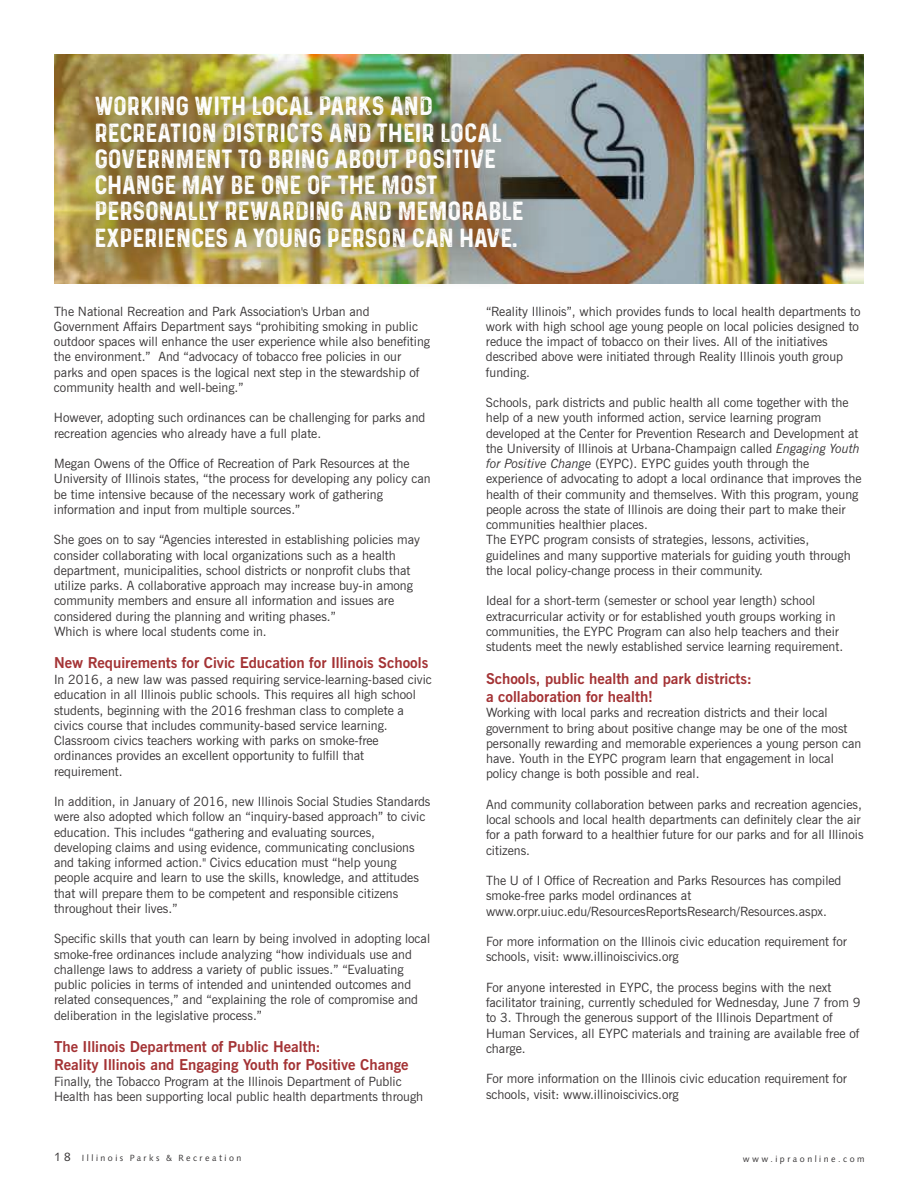
<style>
.page{position:relative;width:918px;height:1188px;background:#fff}
.page>*{position:absolute;margin:0;border:0;box-sizing:border-box;transform-origin:0 0}
.t1{font:21px/26.2px "Prequel Demo";color:#fefefe}
.t2{font:700 15px/18px "News Gothic BT";color:#a43335}
.t3{font:12.75px/15.3px "News Gothic BT";color:#373435}
.t4{font:12px "Humanist 531 BT Roman A";color:#373435}
.t5{font:9px "Humanist 531 BT Roman A";letter-spacing:.28em;color:#373435}
.s1{font-style:italic}
</style>
<div class="page">
<img style="left:580px;top:54px;width:284px;height:230px">
<div style="left:51px;top:51px;width:529px;height:263px;background:#373435;opacity:.98"></div>
<h1 class="t1" style="left:94px;top:94px;width:431px">WORKING WITH LOCAL PARKS AND RECREATION DISTRICTS AND THEIR LOCAL GOVERNMENT TO BRING ABOUT POSITIVE CHANGE MAY BE ONE OF THE MOST PERSONALLY REWARDING AND MEMORABLE EXPERIENCES A YOUNG PERSON CAN HAVE.</h1>
<p class="t3" style="left:54px;top:305px;width:378px">The National Recreation and Park Association's Urban and Government Affairs Department says “prohibiting smoking in public outdoor spaces will enhance the user experience while also benefiting the environment.” And “advocacy of tobacco free policies in our parks and open spaces is the logical next step in the stewardship of community health and well-being.”</p>
<p class="t3" style="left:54px;top:411px;width:373px">However, adopting such ordinances can be challenging for parks and recreation agencies who already have a full plate.</p>
<p class="t3" style="left:54px;top:457px;width:378px">Megan Owens of the Office of Recreation of Park Resources at the University of Illinois states, “the process for developing any policy can be time intensive because of the necessary work of gathering information and input from multiple sources.”</p>
<p class="t3" style="left:54px;top:533px;width:368px">She goes on to say “Agencies interested in establishing policies may consider collaborating with local organizations such as a health department, municipalities, school districts or nonprofit clubs that utilize parks. A collaborative approach may increase buy-in among community members and ensure all information and issues are considered during the planning and writing phases.”<br>Which is where local students come in.</p>
<p class="t2" style="left:54px;top:656px;width:376px">New Requirements for Civic Education for Illinois Schools</p>
<p class="t3" style="left:54px;top:673px;width:379px">In 2016, a new law was passed requiring service-learning-based civic education in all Illinois public schools. This requires all high school students, beginning with the 2016 freshman class to complete a civics course that includes community-based service learning.<br>Classroom civics teachers working with parks on smoke-free ordinances provides an excellent opportunity to fulfill that requirement.</p>
<p class="t3" style="left:54px;top:795px;width:378px">In addition, in January of 2016, new Illinois Social Studies Standards were also adopted which follow an “inquiry-based approach” to civic education. This includes “gathering and evaluating sources, developing claims and using evidence, communicating conclusions and taking informed action." Civics education must “help young people acquire and learn to use the skills, knowledge, and attitudes that will prepare them to be competent and responsible citizens throughout their lives.”</p>
<p class="t3" style="left:54px;top:932px;width:378px">Specific skills that youth can learn by being involved in adopting local smoke-free ordinances include analyzing “how individuals use and challenge laws to address a variety of public issues.” “Evaluating public policies in terms of intended and unintended outcomes and related consequences,” and “explaining the role of compromise and deliberation in the legislative process.”</p>
<p class="t2" style="left:54px;top:1039px;width:356px">The Illinois Department of Public Health:<br>Reality Illinois and Engaging Youth for Positive Change</p>
<p class="t3" style="left:54px;top:1075px;width:371px">Finally, the Tobacco Program at the Illinois Department of Public<br>Health has been supporting local public health departments through</p>
<p class="t3" style="left:486px;top:305px;width:376px">“Reality Illinois”, which provides funds to local health departments to work with high school age young people on local policies designed to reduce the impact of tobacco on their lives. All of the initiatives described above were initiated through Reality Illinois youth group funding.</p>
<p class="t3" style="left:486px;top:396px;width:377px">Schools, park districts and public health all come together with the help of a new youth informed action, service learning program developed at the Center for Prevention Research and Development at the University of Illinois at Urbana-Champaign called <span class="s1">Engaging Youth for Positive Change</span> (EYPC). EYPC guides youth through the experience of advocating to adopt a local ordinance that improves the health of their community and themselves. With this program, young people across the state of Illinois are doing their part to make their communities healthier places.<br>The EYPC program consists of strategies, lessons, activities, guidelines and many supportive materials for guiding youth through the local policy-change process in their community.</p>
<p class="t3" style="left:486px;top:594px;width:359px">Ideal for a short-term (semester or school year length) school extracurricular activity or for established youth groups working in communities, the EYPC Program can also help teachers and their students meet the newly established service learning requirement.</p>
<p class="t2" style="left:486px;top:671px;width:268px">Schools, public health and park districts: a collaboration for health!</p>
<p class="t3" style="left:486px;top:706px;width:377px">Working with local parks and recreation districts and their local government to bring about positive change may be one of the most personally rewarding and memorable experiences a young person can have. Youth in the EYPC program learn that engagement in local policy change is both possible and real.</p>
<p class="t3" style="left:486px;top:798px;width:379px">And community collaboration between parks and recreation agencies, local schools and local health departments can definitely clear the air for a path forward to a healthier future for our parks and for all Illinois citizens.</p>
<p class="t3" style="left:486px;top:874px;width:357px">The U of I Office of Recreation and Parks Resources has compiled smoke-free parks model ordinances at www.orpr.uiuc.edu/ResourcesReportsResearch/Resources.aspx.</p>
<p class="t3" style="left:486px;top:935px;width:363px">For more information on the Illinois civic education requirement for schools, visit: www.illinoiscivics.org</p>
<p class="t3" style="left:486px;top:981px;width:376px">For anyone interested in EYPC, the process begins with the next facilitator training, currently scheduled for Wednesday, June 7 from 9 to 3. Through the generous support of the Illinois Department of Human Services, all EYPC materials and training are available free of charge.</p>
<p class="t3" style="left:486px;top:1072px;width:363px">For more information on the Illinois civic education requirement for schools, visit: www.illinoiscivics.org</p>
<p class="t4" style="left:54px;top:1152px;width:18px">1 8</p>
<p class="t5" style="left:82px;top:1154px;width:161px">Illinois Parks &amp; Recreation</p>
<p class="t5" style="left:743px;top:1155px;width:123px">www.ipraonline.com</p>
</div>
